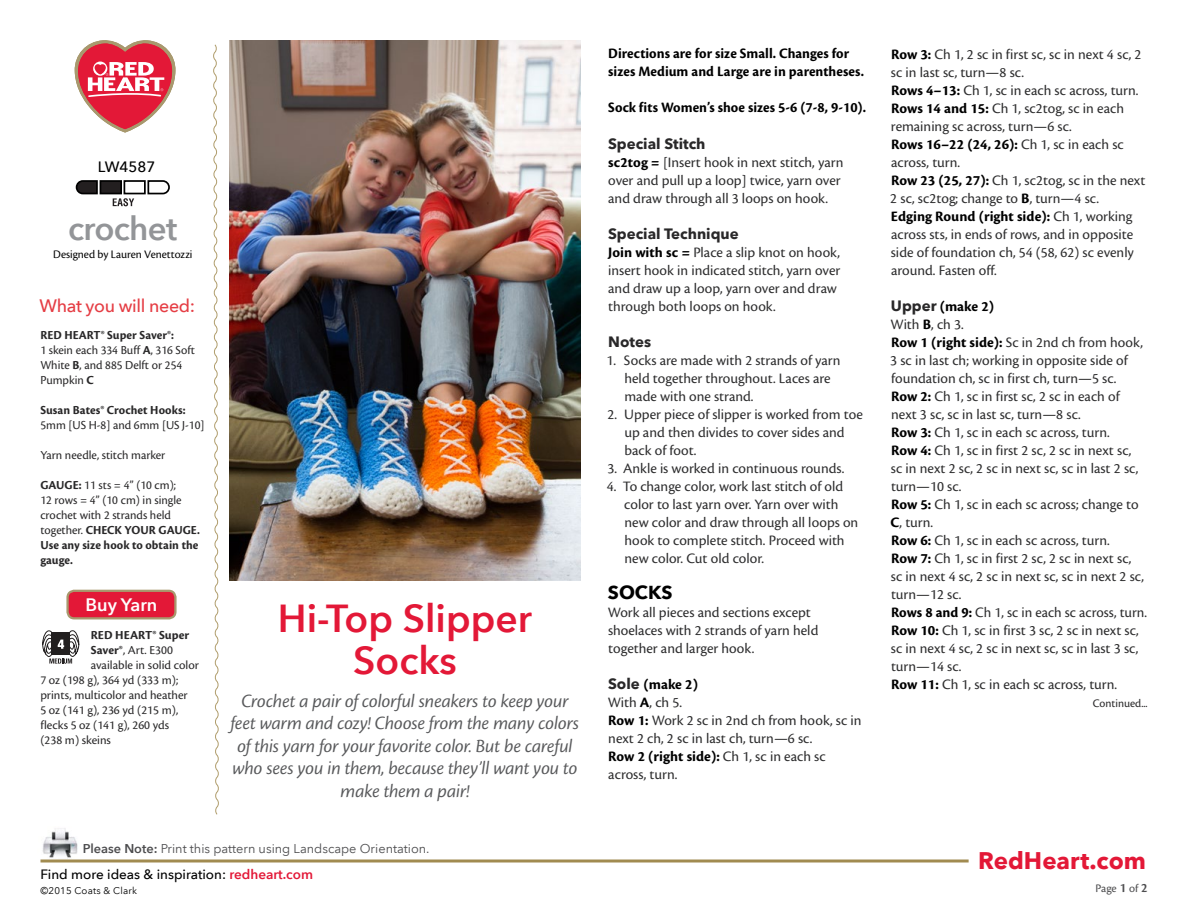
<style>
.page{position:relative;width:1188px;height:918px;background:#fff}
.page>*{position:absolute;margin:0;border:0;box-sizing:border-box;transform-origin:0 0}
.t1{font:600 39px/42px "Avenir Next LT Pro";color:#e31837;text-align:center}
.t2{font:600 33px "Avenir Next LT Pro";letter-spacing:-.02em;color:#939598}
.t3{font:700 24px "Avenir Next LT Pro";color:#e31837}
.t4{font:19.5px/22.5px "Cronos Pro Disp It";color:#58595b;text-align:center}
.t5{font:700 18.75px "Avenir Next LT Pro";color:#000}
.t6{font:500 18px "Avenir Next LT Pro";letter-spacing:-.02em;color:#e53d44}
.t7{font:600 18px "Avenir Next LT Pro";color:#fff}
.t8{font:15px/18px "Cronos Pro";color:#2e2e2f}
.t9{font:700 15px/18px "Cronos Pro";letter-spacing:.005em;color:#000}
.t10{font:700 15px "Avenir Next LT Pro";color:#292829}
.t11{font:500 15px "Avenir Next LT Pro";color:#000}
.t12{font:500 13.5px "Avenir Next LT Pro";color:#000}
.t13{font:12.75px/15px "Cronos Pro";color:#292829}
.t14{font:12.75px "Avenir Next LT Pro";color:#4d4d4f}
.t15{font:700 12.75px "Cronos Pro";letter-spacing:.005em;color:#292829}
.t16{font:12px "Cronos Pro Subh";color:#000}
.t17{font:12px "Cronos Pro";color:#292829}
.t18{font:12px "Cronos Pro";color:#4d4d4f}
.t19{font:9.75px "Avenir Next LT Pro";letter-spacing:.02em;color:#000}
.s1{font-weight:700}
.s2{font-weight:700;color:#000}
.s3{font-family:"Avenir Next LT Pro";font-weight:700;color:#292829}
.s4{font-weight:600}
.s5{font-weight:600;color:#e31837}
.s6{font-family:"Cronos Pro Semibold Subh";font-size:13.5px}
</style>
<div class="page">
<hr style="left:40px;top:860px;width:929px;height:2px;background:#a18b50">
<img style="left:42px;top:828px;width:36px;height:30px">
<svg style="left:75px;top:40px;width:100px;height:92px"></svg>
<svg style="left:76px;top:180px;width:94px;height:26px"></svg>
<svg style="left:213px;top:44px;width:6px;height:771px"></svg>
<div style="left:68px;top:591px;width:107px;height:27px;background:#e31837;border-radius:7px"></div>
<div style="left:66px;top:590px;width:111px;height:29px;border:2px solid #a8996e;border-radius:7px"></div>
<svg style="left:42px;top:630px;width:38px;height:34px"></svg>
<img style="left:230px;top:40px;width:350px;height:540px">
<p class="t11" style="left:98px;top:158px;width:59px">LW4587</p>
<h2 class="t2" style="left:68px;top:208px;width:111px">crochet</h2>
<p class="t16" style="left:53px;top:248px;width:141px">Designed by Lauren Venettozzi</p>
<p class="t6" style="left:40px;top:295px;width:157px">What you will need:</p>
<p class="t13" style="left:40px;top:328px;width:156px"><span class="s1">RED HEART® Super Saver®:<br></span>1 skein each 334 Buff <span class="s1">A</span>, 316 Soft<br>White <span class="s1">B</span>, and 885 Delft or 254<br>Pumpkin <span class="s1">C</span></p>
<p class="t15" style="left:40px;top:403px;width:147px">Susan Bates® Crochet Hooks:</p>
<p class="t13" style="left:40px;top:418px;width:166px">5mm [US H-8] and 6mm [US J-10]</p>
<p class="t13" style="left:40px;top:448px;width:127px">Yarn needle, stitch marker</p>
<p class="t13" style="left:40px;top:478px;width:161px"><span class="s1">GAUGE:</span> 11 sts = 4” (10 cm);<br>12 rows = 4” (10 cm) in single crochet with 2 strands held together. <span class="s1">CHECK YOUR GAUGE.<br>Use any size hook to obtain the gauge.</span></p>
<p class="t7" style="left:86px;top:594px;width:73px">Buy Yarn</p>
<p class="t15" style="left:91px;top:628px;width:100px">RED HEART® Super</p>
<p class="t13" style="left:91px;top:643px;width:84px"><span class="s1">Saver®</span>, Art. E300</p>
<p class="t13" style="left:91px;top:658px;width:110px">available in solid color</p>
<p class="t13" style="left:40px;top:673px;width:139px">7 oz (198 g), 364 yd (333 m);</p>
<p class="t13" style="left:40px;top:688px;width:149px">prints, multicolor and heather</p>
<p class="t13" style="left:40px;top:703px;width:139px">5 oz (141 g), 236 yd (215 m),</p>
<p class="t13" style="left:40px;top:718px;width:130px">flecks 5 oz (141 g), 260 yds</p>
<p class="t13" style="left:40px;top:733px;width:72px">(238 m) skeins</p>
<p class="t8" style="left:890px;top:45px;width:257px"><span class="s2">Row 3:</span> Ch 1, 2 sc in first sc, sc in next 4 sc, 2 sc in last sc, turn—8 sc.<br><span class="s2">Rows 4–13:</span> Ch 1, sc in each sc across, turn.<br><span class="s2">Rows 14 and 15:</span> Ch 1, sc2tog, sc in each remaining sc across, turn—6 sc.<br><span class="s2">Rows 16–22 (24, 26):</span> Ch 1, sc in each sc across, turn.<br><span class="s2">Row 23 (25, 27):</span> Ch 1, sc2tog, sc in the next 2 sc, sc2tog; change to <span class="s2">B</span>, turn—4 sc.<br><span class="s2">Edging Round (right side):</span> Ch 1, working across sts, in ends of rows, and in opposite side of foundation ch, 54 (58, 62) sc evenly around. Fasten off.</p>
<p class="t8" style="left:890px;top:297px;width:258px"><span class="s3">Upper</span> <span class="s2">(make 2)<br></span>With <span class="s2">B</span>, ch 3.<br><span class="s2">Row 1 (right side):</span> Sc in 2nd ch from hook,<br>3 sc in last ch; working in opposite side of foundation ch, sc in first ch, turn—5 sc.<br><span class="s2">Row 2:</span> Ch 1, sc in first sc, 2 sc in each of next 3 sc, sc in last sc, turn—8 sc.<br><span class="s2">Row 3:</span> Ch 1, sc in each sc across, turn.<br><span class="s2">Row 4:</span> Ch 1, sc in first 2 sc, 2 sc in next sc,<br>sc in next 2 sc, 2 sc in next sc, sc in last 2 sc, turn—10 sc.<br><span class="s2">Row 5:</span> Ch 1, sc in each sc across; change to<br><span class="s2">C</span>, turn.<br><span class="s2">Row 6:</span> Ch 1, sc in each sc across, turn.<br><span class="s2">Row 7:</span> Ch 1, sc in first 2 sc, 2 sc in next sc,<br>sc in next 4 sc, 2 sc in next sc, sc in next 2 sc, turn—12 sc.<br><span class="s2">Rows 8 and 9:</span> Ch 1, sc in each sc across, turn.<br><span class="s2">Row 10:</span> Ch 1, sc in first 3 sc, 2 sc in next sc, sc in next 4 sc, 2 sc in next sc, sc in last 3 sc, turn—14 sc.<br><span class="s2">Row 11:</span> Ch 1, sc in each sc across, turn.</p>
<p class="t9" style="left:608px;top:45px;width:257px">Directions are for size Small. Changes for sizes Medium and Large are in parentheses.</p>
<p class="t9" style="left:608px;top:99px;width:259px">Sock fits Women’s shoe sizes 5-6 (7-8, 9-10).</p>
<p class="t10" style="left:608px;top:134px;width:99px">Special Stitch</p>
<p class="t8" style="left:608px;top:153px;width:237px"><span class="s2">sc2tog =</span> [Insert hook in next stitch, yarn over and pull up a loop] twice, yarn over and draw through all 3 loops on hook.</p>
<p class="t10" style="left:608px;top:224px;width:132px">Special Technique</p>
<p class="t8" style="left:608px;top:243px;width:234px"><span class="s2">Join with sc =</span> Place a slip knot on hook, insert hook in indicated stitch, yarn over and draw up a loop, yarn over and draw through both loops on hook.</p>
<p class="t10" style="left:608px;top:332px;width:44px">Notes</p>
<p class="t8" style="left:624px;top:351px;width:218px;text-indent:-18px">1. Socks are made with 2 strands of yarn held together throughout. Laces are made with one strand.</p>
<p class="t8" style="left:624px;top:405px;width:240px;text-indent:-17px">2. Upper piece of slipper is worked from toe up and then divides to cover sides and back of foot.</p>
<p class="t8" style="left:607px;top:459px;width:239px">3. Ankle is worked in continuous rounds.</p>
<p class="t8" style="left:624px;top:477px;width:236px;text-indent:-17px">4. To change color, work last stitch of old color to last yarn over. Yarn over with new color and draw through all loops on hook to complete stitch. Proceed with new color. Cut old color.</p>
<p class="t5" style="left:608px;top:580px;width:66px">SOCKS</p>
<p class="t8" style="left:608px;top:603px;width:212px">Work all pieces and sections except shoelaces with 2 strands of yarn held together and larger hook.</p>
<p class="t8" style="left:608px;top:675px;width:255px"><span class="s3">Sole</span> <span class="s2">(make 2)<br></span>With <span class="s2">A</span>, ch 5.<br><span class="s2">Row 1:</span> Work 2 sc in 2nd ch from hook, sc in next 2 ch, 2 sc in last ch, turn—6 sc.<br><span class="s2">Row 2 (right side):</span> Ch 1, sc in each sc across, turn.</p>
<h1 class="t1" style="left:278px;top:597px;width:256px">Hi-Top Slipper<br>Socks</h1>
<h3 class="t4" style="left:241px;top:690px;width:329px">Crochet a pair of colorful sneakers to keep your</h3>
<p class="t17" style="left:1093px;top:696px;width:56px">Continued...</p>
<h3 class="t4" style="left:231px;top:712px;width:350px">feet warm and cozy! Choose from the many colors of this yarn for your favorite color. But be careful who sees you in them, because they’ll want you to make them a pair!</h3>
<p class="t14" style="left:83px;top:841px;width:348px"><span class="s4">Please Note:</span> Print this pattern using Landscape Orientation.</p>
<p class="t19" style="left:40px;top:885px;width:98px">©2015 Coats &amp; Clark</p>
<p class="t12" style="left:40px;top:866px;width:274px">Find more ideas &amp; inspiration: <span class="s5">redheart.com</span></p>
<h3 class="t3" style="left:978px;top:846px;width:169px">RedHeart.com</h3>
<p class="t18" style="left:1095px;top:881px;width:54px">Page <span class="s6">1</span> of <span class="s6">2</span></p>
</div>
